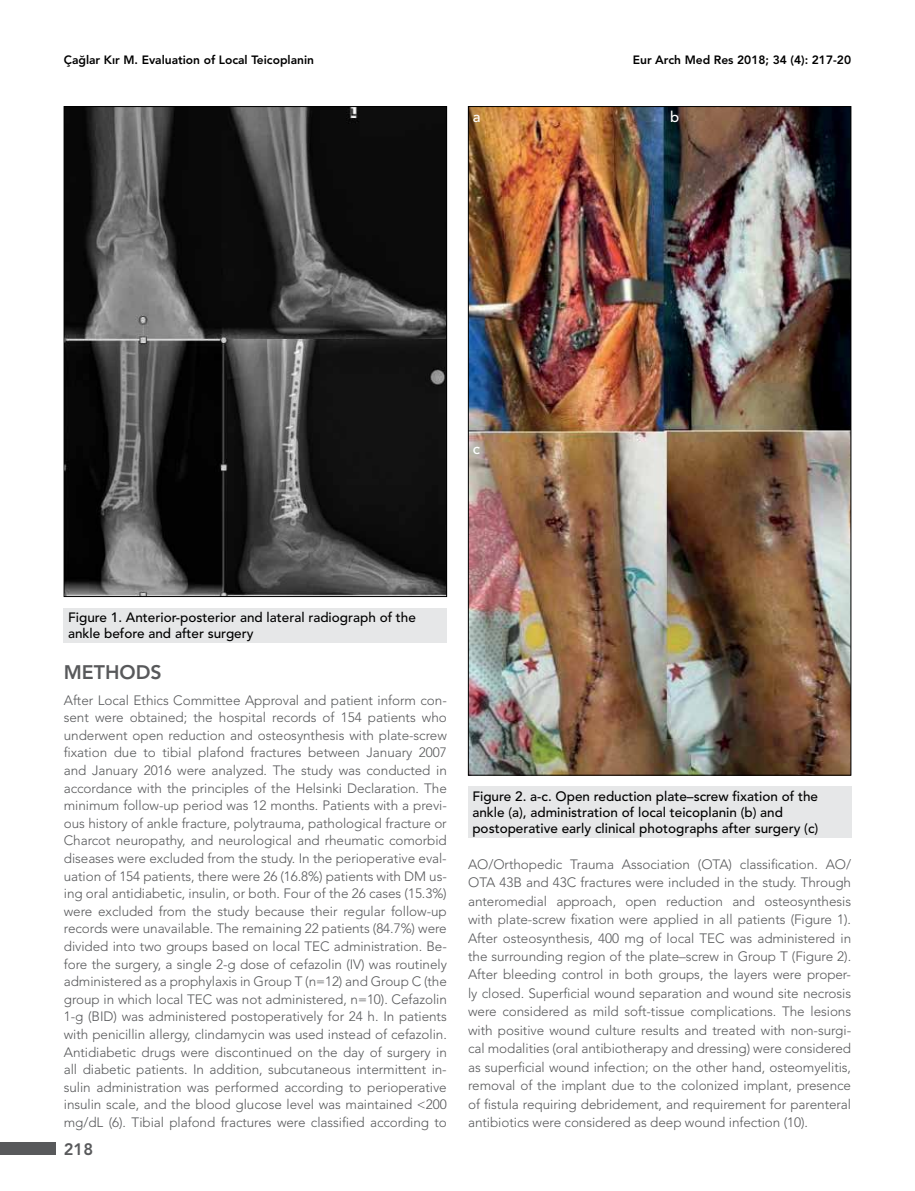
<style>
.page{position:relative;width:915px;height:1191px;background:#fff}
.page>*{position:absolute;margin:0;border:0;box-sizing:border-box;transform-origin:0 0}
.t1{font:800 19.5px "Avenir LT Std";color:#58595b}
.t2{font:800 16.5px "Avenir LT Std";color:#58595b}
.t3{font:500 15px "Avenir LT Std";color:#fff}
.t4{font:300 13.5px/17.5px "Avenir LT Std";letter-spacing:-.005em;color:#58595b;text-align:justify}
.t5{font:500 13.5px/16.2px "Avenir LT Std";color:#000}
.t6{font:800 12px "Avenir LT Std";color:#000}
</style>
<div class="page">
<div style="left:0;top:1142px;width:55px;height:12px;background:#58595b"></div>
<img style="left:66px;top:108px;width:378px;height:487px">
<div style="left:64px;top:607px;width:382px;height:35px;background:#e6e7e8"></div>
<img style="left:470px;top:108px;width:378px;height:665px">
<div style="left:468px;top:786px;width:382px;height:51px;background:#e6e7e8"></div>
<p class="t6" style="left:64px;top:53px;width:252px">Çağlar Kır M. Evaluation of Local Teicoplanin</p>
<p class="t6" style="left:632px;top:53px;width:220px">Eur Arch Med Res 2018; 34 (4): 217-20</p>
<p class="t3" style="left:472px;top:108px;width:9px">a</p>
<p class="t3" style="left:670px;top:108px;width:11px">b</p>
<p class="t3" style="left:472px;top:439px;width:9px">c</p>
<p class="t5" style="left:68px;top:609px;width:349px">Figure 1. Anterior-posterior and lateral radiograph of the ankle before and after surgery</p>
<h1 class="t1" style="left:64px;top:660px;width:99px">METHODS</h1>
<p class="t4" style="left:64px;top:691px;width:384px">After Local Ethics Committee Approval and patient inform con&shy;sent were obtained; the hospital records of 154 patients who underwent open reduction and osteosynthesis with plate-screw fixation due to tibial plafond fractures between January 2007 and January 2016 were analyzed. The study was conducted in accordance with the principles of the Helsinki Declaration. The minimum follow-up period was 12 months. Patients with a previ&shy;ous history of ankle fracture, polytrauma, pathological fracture or Charcot neuropathy, and neurological and rheumatic comorbid diseases were excluded from the study. In the perioperative eval&shy;uation of 154 patients, there were 26 (16.8%) patients with DM us&shy;ing oral antidiabetic, insulin, or both. Four of the 26 cases (15.3%) were excluded from the study because their regular follow-up records were unavailable. The remaining 22 patients (84.7%) were divided into two groups based on local TEC administration. Be&shy;fore the surgery, a single 2-g dose of cefazolin (IV) was routinely administered as a prophylaxis in Group T (n=12) and Group C (the group in which local TEC was not administered, n=10). Cefazolin 1-g (BID) was administered postoperatively for 24 h. In patients with penicillin allergy, clindamycin was used instead of cefazolin.<br>Antidiabetic drugs were discontinued on the day of surgery in all diabetic patients. In addition, subcutaneous intermittent in&shy;sulin administration was performed according to perioperative insulin scale, and the blood glucose level was maintained &lt;200 mg/dL (6). Tibial plafond fractures were classified according to</p>
<p class="t2" style="left:64px;top:1139px;width:31px">218</p>
<p class="t5" style="left:472px;top:788px;width:347px">Figure 2. a-c. Open reduction plate–screw fixation of the ankle (a), administration of local teicoplanin (b) and postoperative early clinical photographs after surgery (c)</p>
<p class="t4" style="left:468px;top:855px;width:384px;line-height:18.5px">AO/Orthopedic Trauma Association (OTA) classification. AO/ OTA 43B and 43C fractures were included in the study. Through anteromedial approach, open reduction and osteosynthesis with plate-screw fixation were applied in all patients (Figure 1).<br>After osteosynthesis, 400 mg of local TEC was administered in the surrounding region of the plate–screw in Group T (Figure 2).<br>After bleeding control in both groups, the layers were proper&shy;ly closed. Superficial wound separation and wound site necrosis were considered as mild soft-tissue complications. The lesions with positive wound culture results and treated with non-surgi&shy;cal modalities (oral antibiotherapy and dressing) were considered as superficial wound infection; on the other hand, osteomyelitis, removal of the implant due to the colonized implant, presence of fistula requiring debridement, and requirement for parenteral antibiotics were considered as deep wound infection (10).</p>
</div>
